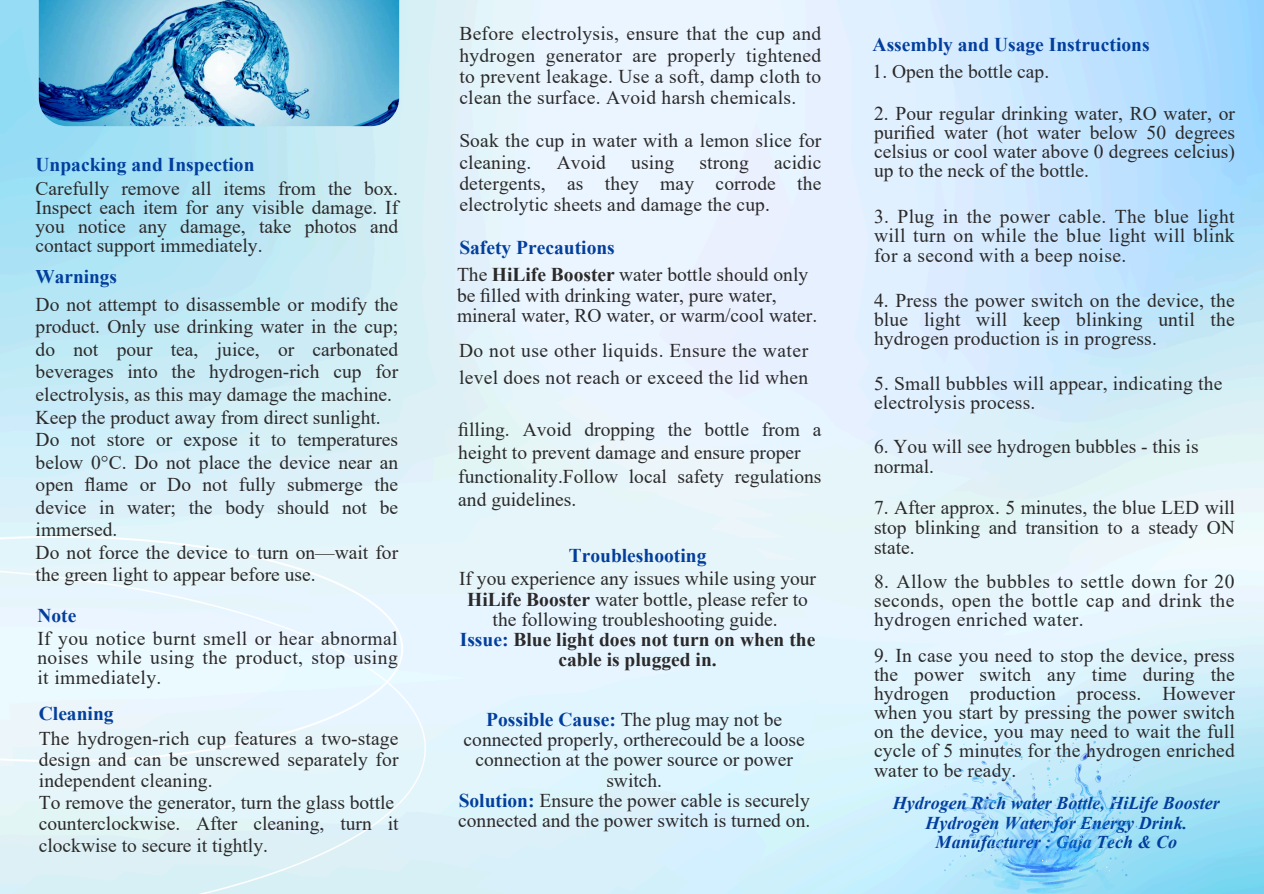
<style>
.page{position:relative;width:1264px;height:894px;background:#fff}
.page>*{position:absolute;margin:0;border:0;box-sizing:border-box;transform-origin:0 0}
.t1{font:19.5px/19.2px "Times New Roman";color:#2b2929;text-align:justify}
.t2{font:700 19.5px "Times New Roman";color:#023e9c}
.t3{font:19.5px/27px "Times New Roman";letter-spacing:.02em;color:#2b2929}
.t4{font:700 19.35px "Times New Roman";color:#023e9c}
.t5{font:italic 700 18px/19.2px "Times New Roman";color:#023e9c;text-align:center}
.s1{font-weight:700;color:#023e9c}
.s2{font-weight:700}
</style>
<div class="page">
<img style="left:943px;top:735px;width:194px;height:158px">
<img style="left:39px;top:0;width:360px;height:126px">
<p class="t1" style="left:459px;top:23px;width:363px;line-height:21.5px">Before electrolysis, ensure that the cup and hydrogen generator are properly tightened to prevent leakage. Use a soft, damp cloth to clean the surface. Avoid harsh chemicals.</p>
<p class="t1" style="left:459px;top:130px;width:363px;line-height:21.5px">Soak the cup in water with a lemon slice for cleaning.</p>
<p class="t1" style="left:459px;top:151px;width:363px;line-height:21.5px;text-indent:315px">acidic detergents, as they may corrode the electrolytic sheets and damage the cup.</p>
<p class="t1" style="left:556px;top:152px;width:51px">Avoid</p>
<p class="t1" style="left:631px;top:152px;width:44px">using</p>
<p class="t1" style="left:699px;top:152px;width:51px">strong</p>
<p class="t2" style="left:36px;top:153px;width:220px">Unpacking and Inspection</p>
<p class="t1" style="left:36px;top:178px;width:364px">Carefully remove all items from the box.<br>Inspect each item for any visible damage. If you notice any damage, take photos and contact support immediately.</p>
<p class="t1" style="left:457px;top:234px;width:353px;line-height:26.4px"><span class="s1">Safety Precautions<br></span>The <span class="s2">HiLife Booster</span> water bottle should only</p>
<p class="t4" style="left:36px;top:266px;width:83px">Warnings</p>
<p class="t1" style="left:36px;top:293px;width:364px;line-height:22.5px;text-align:left">Do not attempt to disassemble or modify the product. Only use drinking water in the cup; do not pour tea, juice, or carbonated beverages into the hydrogen-rich cup for electrolysis, as this may damage the machine.<br>Keep the product away from direct sunlight.<br>Do not store or expose it to temperatures below 0°C. Do not place the device near an open flame or Do not fully submerge the device in water; the body should not be immersed.<br>Do not force the device to turn on—wait for the green light to appear before use.</p>
<p class="t1" style="left:457px;top:285px;width:362px;line-height:20.2px">be filled with drinking water, pure water, mineral water, RO water, or warm/cool water.</p>
<p class="t3" style="left:459px;top:336px;width:351px">Do not use other liquids. Ensure the water level does not reach or exceed the lid when</p>
<p class="t1" style="left:458px;top:417px;width:364px;line-height:23.7px;text-align:left">filling. Avoid dropping the bottle from a height to prevent damage and ensure proper functionality.Follow local safety regulations and guidelines.</p>
<p class="t2" style="left:568px;top:544px;width:139px">Troubleshooting</p>
<p class="t1" style="left:459px;top:568px;width:358px;line-height:20.2px;text-align:center">If you experience any issues while using your <span class="s2">HiLife Booster</span> water bottle, please refer to the following troubleshooting guide.<br><span class="s1">Issue:</span> <span class="s2">Blue light does not turn on when the cable is plugged in.</span></p>
<p class="t2" style="left:37px;top:604px;width:40px">Note</p>
<p class="t1" style="left:37px;top:629px;width:362px">If you notice burnt smell or hear abnormal noises while using the product, stop using it immediately.</p>
<p class="t2" style="left:39px;top:702px;width:76px">Cleaning</p>
<p class="t1" style="left:39px;top:727px;width:361px;line-height:21.5px;text-align:left">The hydrogen-rich cup features a two-stage design and can be unscrewed separately for independent cleaning.<br>To remove the generator, turn the glass bottle counterclockwise. After cleaning, turn it clockwise to secure it tightly.</p>
<p class="t1" style="left:458px;top:708px;width:354px;line-height:20.2px;text-align:center"><span class="s1">Possible Cause:</span> The plug may not be connected properly, ortherecould be a loose connection at the power source or power switch.<br><span class="s1">Solution:</span> Ensure the power cable is securely connected and the power switch is turned on.</p>
<p class="t2" style="left:872px;top:34px;width:278px">Assembly and Usage Instructions</p>
<p class="t1" style="left:872px;top:62px;width:178px">1. Open the bottle cap.</p>
<p class="t1" style="left:874px;top:103px;width:362px">2. Pour regular drinking water, RO water, or purified water (hot water below 50 degrees celsius or cool water above 0 degrees celcius) up to the neck of the bottle.</p>
<p class="t1" style="left:874px;top:207px;width:362px">3. Plug in the power cable. The blue light will turn on while the blue light will blink for a second with a beep noise.</p>
<p class="t1" style="left:874px;top:290px;width:362px">4. Press the power switch on the device, the blue light will keep blinking until the hydrogen production is in progress.</p>
<p class="t1" style="left:874px;top:374px;width:350px">5. Small bubbles will appear, indicating the electrolysis process.</p>
<p class="t1" style="left:874px;top:436px;width:326px;line-height:20.2px">6. You will see hydrogen bubbles - this is normal.</p>
<p class="t1" style="left:874px;top:497px;width:362px;line-height:20.2px">7. After approx. 5 minutes, the blue LED will stop blinking and transition to a steady ON state.</p>
<p class="t1" style="left:874px;top:571px;width:362px">8. Allow the bubbles to settle down for 20 seconds, open the bottle cap and drink the hydrogen enriched water.</p>
<p class="t1" style="left:874px;top:645px;width:362px">9. In case you need to stop the device, press the power switch any time during the hydrogen production process. However when you start by pressing the power switch on the device, you may need to wait the full cycle of 5 minutes for the hydrogen enriched water to be ready.</p>
<p class="t5" style="left:892px;top:793px;width:328px">Hydrogen Rich water Bottle, HiLife Booster<br>Hydrogen Water for Energy Drink.<br>Manufacturer : Gaja Tech &amp; Co</p>
</div>
